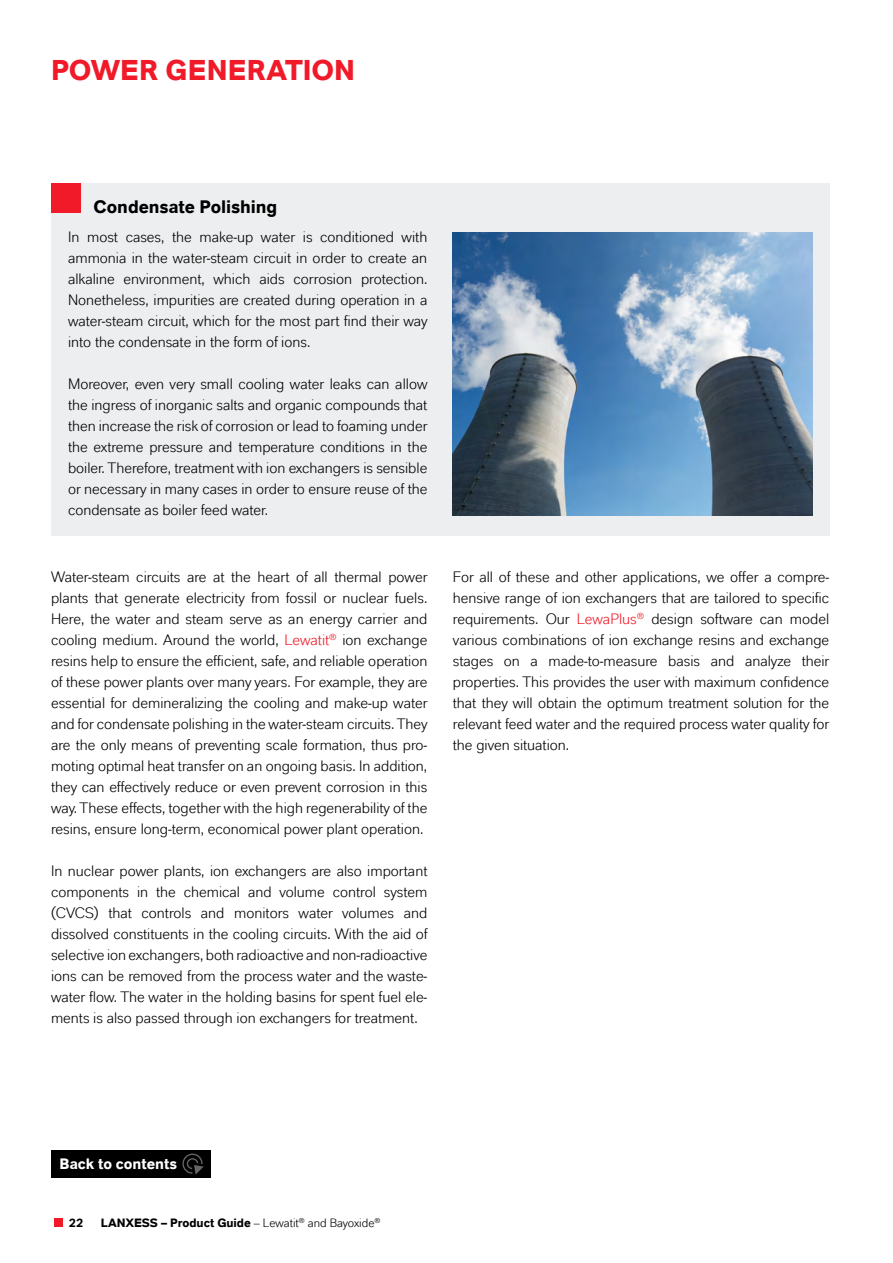
<style>
.page{position:relative;width:893px;height:1263px;background:#fff}
.page>*{position:absolute;margin:0;border:0;box-sizing:border-box;transform-origin:0 0}
.t1{font:700 28.5px "Lanxess Global";color:#f11a29}
.t2{font:700 18px "Lanxess Global";letter-spacing:-.005em;color:#000}
.t3{font:15px/21px "Lanxess Global";color:#000;text-align:justify}
.t4{font:700 15px "Lanxess Global";color:#fff}
.t5{font:700 12px "Lanxess Global";color:#000}
.s1{color:#f11a29}
.s2{font-weight:400}
</style>
<div class="page">
<div style="left:54px;top:1218px;width:9px;height:9px;background:#f11a29"></div>
<div style="left:51px;top:183px;width:778px;height:353px;background:#edeeef"></div>
<div style="left:51px;top:183px;width:30px;height:30px;background:#f11a29"></div>
<img style="left:453px;top:232px;width:359px;height:283px">
<div style="left:51px;top:1150px;width:159px;height:28px;background:#000"></div>
<div style="left:182px;top:1153px;width:21px;height:21px;border:1px solid #fff;border-radius:50%"></div>
<svg style="left:186px;top:1157px;width:18px;height:17px"></svg>
<h1 class="t1" style="left:51px;top:53px;width:306px">POWER GENERATION</h1>
<p class="t2" style="left:94px;top:196px;width:185px">Condensate Polishing</p>
<p class="t3" style="left:68px;top:226px;width:361px">In most cases, the make-up water is conditioned with ammonia in the water-steam circuit in order to create an alkaline environment, which aids corrosion protection.<br>Nonetheless, impurities are created during operation in a water-steam circuit, which for the most part find their way into the condensate in the form of ions.</p>
<p class="t3" style="left:68px;top:373px;width:361px">Moreover, even very small cooling water leaks can allow the ingress of inorganic salts and organic compounds that then increase the risk of corrosion or lead to foaming under the extreme pressure and temperature conditions in the boiler. Therefore, treatment with ion exchangers is sensible or necessary in many cases in order to ensure reuse of the condensate as boiler feed water.</p>
<p class="t3" style="left:51px;top:566px;width:378px">Water-steam circuits are at the heart of all thermal power plants that generate electricity from fossil or nuclear fuels.<br>Here, the water and steam serve as an energy carrier and cooling medium. Around the world, <span class="s1">Lewatit</span><sup>®</sup> ion exchange resins help to ensure the efficient, safe, and reliable operation of these power plants over many years. For example, they are essential for demineralizing the cooling and make-up water and for condensate polishing in the water-steam circuits. They are the only means of preventing scale formation, thus pro&shy;moting optimal heat transfer on an ongoing basis. In addition, they can effectively reduce or even prevent corrosion in this way. These effects, together with the high regenerability of the resins, ensure long-term, economical power plant operation.</p>
<p class="t3" style="left:51px;top:860px;width:378px">In nuclear power plants, ion exchangers are also important components in the chemical and volume control system (CVCS) that controls and monitors water volumes and dissolved constituents in the cooling circuits. With the aid of selective ion exchangers, both radioactive and non--radioactive ions can be removed from the process water and the waste&shy;water flow. The water in the holding basins for spent fuel ele&shy;ments is also passed through ion exchangers for treatment.</p>
<p class="t3" style="left:453px;top:566px;width:378px">For all of these and other applications, we offer a compre&shy;hensive range of ion exchangers that are tailored to specific requirements. Our <span class="s1">LewaPlus</span><sup>®</sup> design software can model various combinations of ion exchange resins and exchange stages on a made-to-measure basis and analyze their properties. This provides the user with maximum confidence that they will obtain the optimum treatment solution for the relevant feed water and the required process water quality for the given situation.</p>
<p class="t4" style="left:60px;top:1155px;width:119px">Back to contents</p>
<p class="t5" style="left:69px;top:1215px;width:16px">22</p>
<p class="t5" style="left:101px;top:1215px;width:281px">LANXESS – Product Guide <span class="s2">– Lewatit</span><sup>®</sup> <span class="s2">and Bayoxide</span><sup>®</sup></p>
</div>
